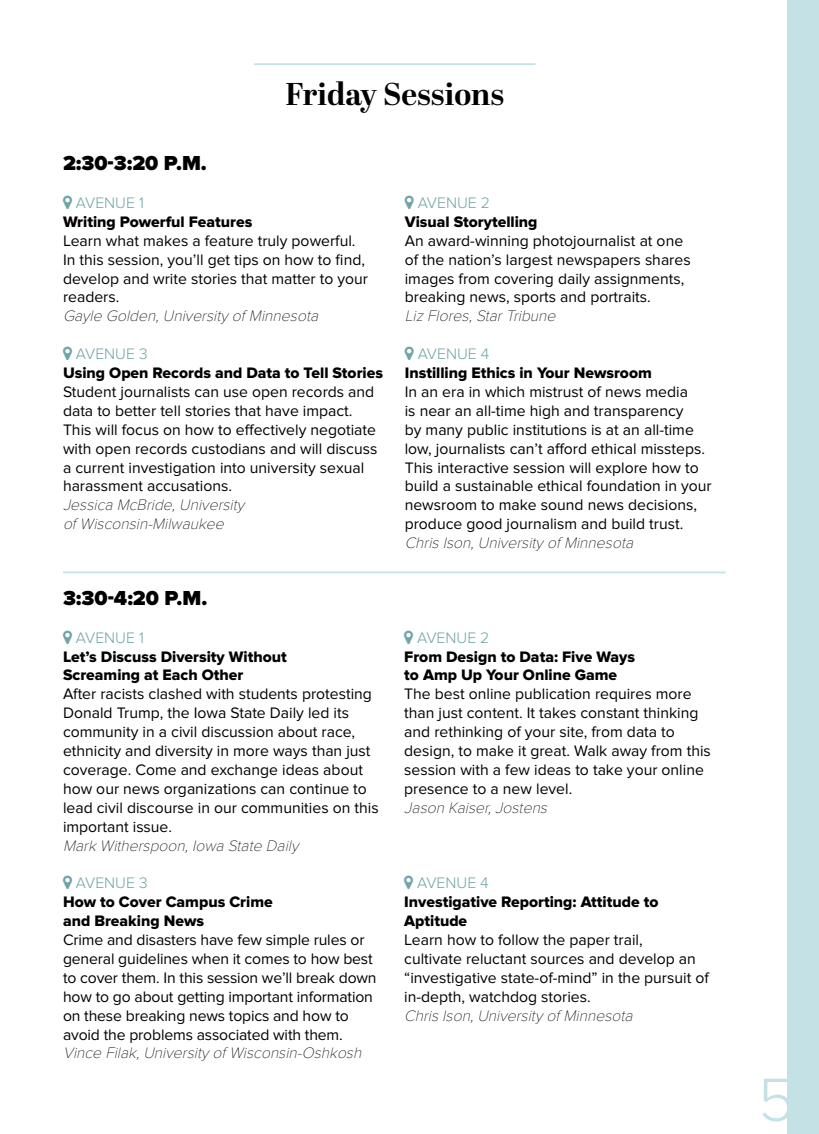
<style>
.page{position:relative;width:819px;height:1134px;background:#fff}
.page>*{position:absolute;margin:0;border:0;box-sizing:border-box;transform-origin:0 0}
.t1{font:300 63px "Proxima Nova";color:#c4e1e6}
.t2{font:700 31.5px "Abril Display";color:#000}
.t3{font:900 21px "Proxima Nova";color:#000}
.t4{font:15.75px/18.9px "Proxima Nova";color:#000}
.t5{font:15.75px/18.9px "Proxima Nova Extrabld";color:#000}
.t6{font:italic 100 15.75px/18.9px "Proxima Nova T";color:#000}
.t7{font:300 15.75px "Proxima Nova";color:#70a4a6}
</style>
<div class="page">
<div style="left:788px;top:0;width:31px;height:1134px;background:#c4e1e6"></div>
<hr style="left:254px;top:63px;width:282px;height:2px;background:#c4e1e6">
<hr style="left:63px;top:572px;width:663px;height:1px;background:#c4e1e6">
<h2 class="t2" style="left:285px;top:72px;width:220px">Friday Sessions</h2>
<h3 class="t3" style="left:63px;top:151px;width:145px">2:30-3:20 P.M.</h3>
<p class="t7" style="left:76px;top:194px;width:69px">AVENUE 1</p>
<p class="t5" style="left:63px;top:213px;width:191px">Writing Powerful Features</p>
<p class="t4" style="left:63px;top:231px;width:307px">Learn what makes a feature truly powerful.<br>In this session, you’ll get tips on how to find, develop and write stories that matter to your readers.</p>
<p class="t6" style="left:63px;top:307px;width:261px">Gayle Golden,University of Minnesota</p>
<p class="t7" style="left:76px;top:345px;width:73px">AVENUE 3</p>
<p class="t5" style="left:63px;top:364px;width:322px">Using Open Records and Data to Tell Stories</p>
<p class="t4" style="left:63px;top:382px;width:316px">Student journalists can use open records and data to better tell stories that have impact.<br>This will focus on how to effectively negotiate with open records custodians and will discuss a current investigation into university sexual harassment accusations.</p>
<p class="t6" style="left:63px;top:496px;width:187px">Jessica McBride,University of Wisconsin-Milwaukee</p>
<h3 class="t3" style="left:63px;top:586px;width:146px">3:30-4:20 P.M.</h3>
<p class="t7" style="left:76px;top:628px;width:69px">AVENUE 1</p>
<p class="t5" style="left:63px;top:647px;width:225px">Let’s Discuss Diversity Without<br>Screaming at Each Other</p>
<p class="t4" style="left:63px;top:685px;width:317px">After racists clashed with students protesting Donald Trump, the Iowa State Daily led its community in a civil discussion about race, ethnicity and diversity in more ways than just coverage. Come and exchange ideas about how our news organizations can continue to lead civil discourse in our communities on this important issue.</p>
<p class="t6" style="left:63px;top:836px;width:241px">Mark Witherspoon,Iowa State Daily</p>
<p class="t7" style="left:76px;top:874px;width:73px">AVENUE 3</p>
<p class="t5" style="left:63px;top:893px;width:211px">How to Cover Campus Crime and Breaking News</p>
<p class="t4" style="left:63px;top:931px;width:315px">Crime and disasters have few simple rules or general guidelines when it comes to how best to cover them. In this session we’ll break down how to go about getting important information on these breaking news topics and how to avoid the problems associated with them.</p>
<p class="t6" style="left:63px;top:1044px;width:304px">Vince Filak,University of Wisconsin-Oshkosh</p>
<p class="t7" style="left:418px;top:194px;width:74px">AVENUE 2</p>
<p class="t5" style="left:405px;top:213px;width:134px">Visual Storytelling</p>
<p class="t4" style="left:405px;top:231px;width:287px">An award-winning photojournalist at one of the nation’s largest newspapers shares images from covering daily assignments, breaking news, sports and portraits.</p>
<p class="t6" style="left:405px;top:307px;width:156px">Liz Flores,StarTribune</p>
<p class="t7" style="left:418px;top:345px;width:73px">AVENUE 4</p>
<p class="t5" style="left:405px;top:364px;width:249px">Instilling Ethics in Your Newsroom</p>
<p class="t4" style="left:405px;top:382px;width:309px">In an era in which mistrust of news media<br>is near an all-time high and transparency<br>by many public institutions is at an all-time low, journalists can’t afford ethical missteps.<br>This interactive session will explore how to build a sustainable ethical foundation in your newsroom to make sound news decisions, produce good journalism and build trust.</p>
<p class="t6" style="left:405px;top:534px;width:234px">ChrisIson,University of Minnesota</p>
<p class="t7" style="left:417px;top:628px;width:74px">AVENUE 2</p>
<p class="t5" style="left:404px;top:647px;width:232px">From Design to Data: Five Ways to Amp Up Your Online Game</p>
<p class="t4" style="left:404px;top:685px;width:308px">The best online publication requires more than just content. It takes constant thinking and rethinking of your site, from data to design, to make it great. Walk away from this session with a few ideas to take your online presence to a new level.</p>
<p class="t6" style="left:404px;top:798px;width:148px">Jason Kaiser,Jostens</p>
<p class="t7" style="left:417px;top:874px;width:73px">AVENUE 4</p>
<p class="t5" style="left:404px;top:893px;width:256px">Investigative Reporting: Attitude to<br>Aptitude</p>
<p class="t4" style="left:404px;top:931px;width:306px">Learn how to follow the paper trail,<br>cultivate reluctant sources and develop an “investigative state-of-mind” in the pursuit of in-depth, watchdog stories.</p>
<p class="t6" style="left:404px;top:1006px;width:234px">ChrisIson,University of Minnesota</p>
<h1 class="t1" style="left:758px;top:1064px;width:38px">5</h1>
</div>
